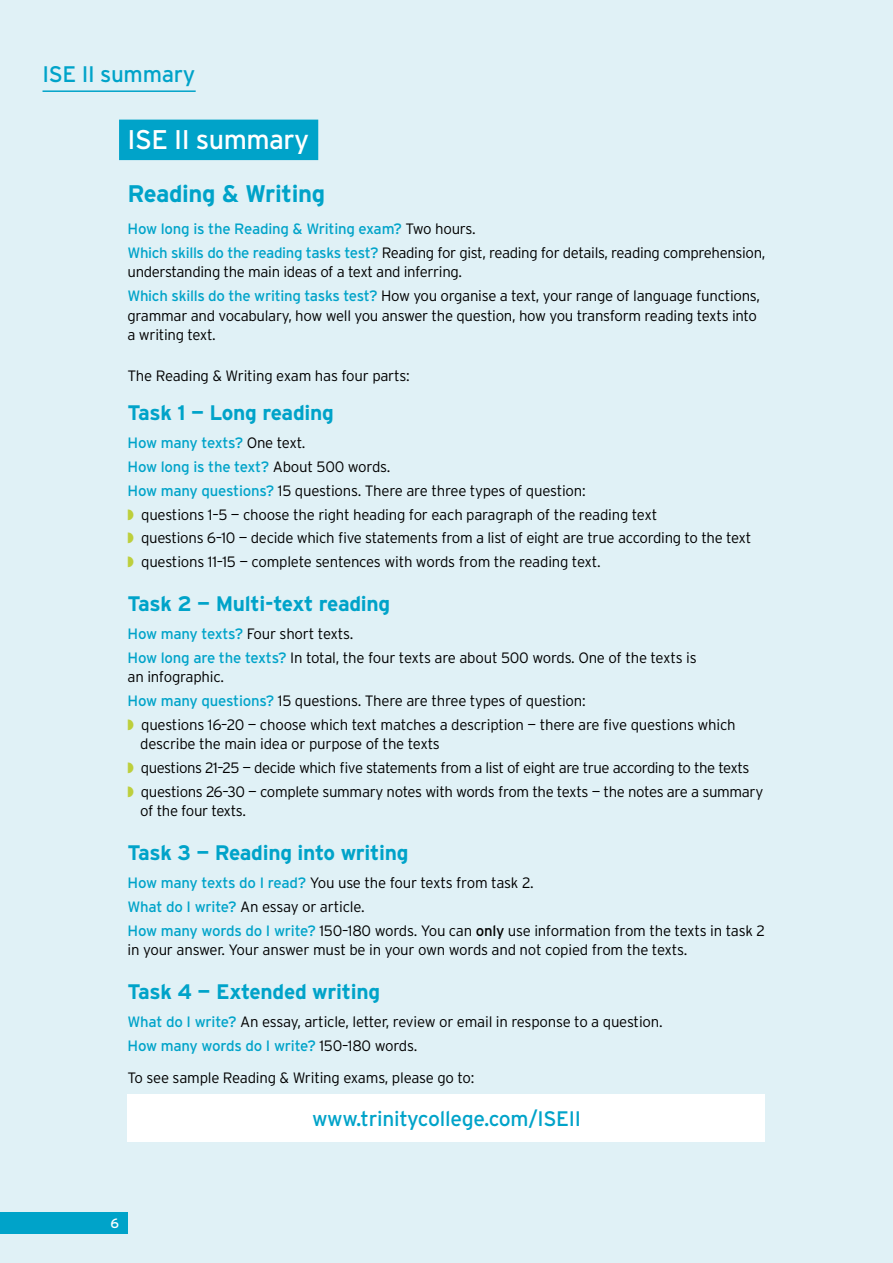
<style>
.page{position:relative;width:893px;height:1263px;background:#e0f1f6}
.page>*{position:absolute;margin:0;border:0;box-sizing:border-box;transform-origin:0 0}
.t1{font:27px "Interstate";letter-spacing:-.02em;color:#fff}
.t2{font:700 24px "Interstate";letter-spacing:-.015em;color:#00a3c9}
.t3{font:22.5px "Interstate";letter-spacing:-.015em;color:#00a3c9}
.t4{font:700 21px "Interstate";letter-spacing:-.015em;color:#00a3c9}
.t5{font:21px "Interstate";letter-spacing:-.015em;color:#00a3c9}
.t6{font:300 15px/23.7px "Interstate";letter-spacing:-.02em;color:#000}
.t7{font:15px/23.7px "Interstate";letter-spacing:-.015em;color:#00a3c9}
.t8{font:13.5px "Interstate";color:#fff}
.s1{font-weight:300;color:#000}
.s2{font-weight:400;color:#00a3c9}
.s3{color:#bdcf3c}
.s4{font-weight:400}
</style>
<div class="page">
<hr style="left:43px;top:90px;width:153px;height:2px;background:#00a3c9">
<div style="left:0;top:1212px;width:128px;height:21px;background:#00a3c9"></div>
<div style="left:119px;top:120px;width:199px;height:40px;background:#00a3c9"></div>
<div style="left:128px;top:1094px;width:637px;height:48px;background:#fff"></div>
<h3 class="t3" style="left:43px;top:61px;width:154px">ISE II summary</h3>
<h1 class="t1" style="left:128px;top:125px;width:183px">ISE II summary</h1>
<h2 class="t2" style="left:128px;top:180px;width:199px">Reading &amp; Writing</h2>
<p class="t7" style="left:128px;top:217px;width:639px">How long is the Reading &amp; Writing exam? <span class="s1">Two hours.<br></span>Which skills do the reading tasks test? <span class="s1">Reading for gist, reading for details, reading comprehension,</span></p>
<p class="t6" style="left:128px;top:260px;width:634px">understanding the main ideas of a text and inferring.<br><span class="s2">Which skills do the writing tasks test?</span> How you organise a text, your range of language functions,</p>
<p class="t6" style="left:128px;top:305px;width:631px;line-height:19.5px">grammar and vocabulary, how well you answer the question, how you transform reading texts into a writing text.</p>
<p class="t6" style="left:128px;top:364px;width:284px">The Reading &amp; Writing exam has four parts:</p>
<h3 class="t4" style="left:128px;top:401px;width:208px">Task 1 — Long reading</h3>
<p class="t6" style="left:128px;top:431px;width:625px"><span class="s2">How many texts?</span> One text.<br><span class="s2">How long is the text?</span> About 500 words.<br><span class="s2">How many questions?</span> 15 questions. There are three types of question:<br><span class="s3">◗</span> questions 1–5 — choose the right heading for each paragraph of the reading text<br><span class="s3">◗</span> questions 6–10 — decide which five statements from a list of eight are true according to the text <span class="s3">◗</span> questions 11–15 — complete sentences with words from the reading text.</p>
<h3 class="t4" style="left:128px;top:592px;width:264px">Task 2 — Multi-text reading</h3>
<p class="t6" style="left:128px;top:622px;width:571px"><span class="s2">How many texts?</span> Four short texts.<br><span class="s2">How long are the texts?</span> In total, the four texts are about 500 words. One of the texts is</p>
<p class="t6" style="left:128px;top:665px;width:610px">an infographic.<br><span class="s2">How many questions?</span> 15 questions. There are three types of question:<br><span class="s3">◗</span> questions 16–20 — choose which text matches a description — there are five questions which</p>
<p class="t6" style="left:128px;top:732px;width:637px;text-indent:13px">describe the main idea or purpose of the texts<br><span class="s3">◗</span> questions 21–25 — decide which five statements from a list of eight are true according to the texts<br><span class="s3">◗</span> questions 26–30 — complete summary notes with words from the texts — the notes are a summary</p>
<p class="t6" style="left:140px;top:799px;width:107px">of the four texts.</p>
<h3 class="t4" style="left:128px;top:841px;width:282px">Task 3 — Reading into writing</h3>
<p class="t6" style="left:128px;top:871px;width:639px"><span class="s2">How many texts do I read?</span> You use the four texts from task 2.<br><span class="s2">What do I write?</span> An essay or article.<br><span class="s2">How many words do I write?</span> 150–180 words. You can <span class="s4">only</span> use information from the texts in task 2</p>
<p class="t6" style="left:128px;top:938px;width:561px">in your answer. Your answer must be in your own words and not copied from the texts.</p>
<h3 class="t4" style="left:128px;top:980px;width:254px">Task 4 — Extended writing</h3>
<p class="t6" style="left:128px;top:1009px;width:537px"><span class="s2">What do I write?</span> An essay, article, letter, review or email in response to a question.<br><span class="s2">How many words do I write?</span> 150–180 words.</p>
<p class="t6" style="left:128px;top:1065px;width:348px">To see sample Reading &amp; Writing exams, please go to:</p>
<h3 class="t5" style="left:312px;top:1107px;width:270px">www.trinitycollege.com/ISEII</h3>
<p class="t8" style="left:110px;top:1215px;width:10px">6</p>
</div>
